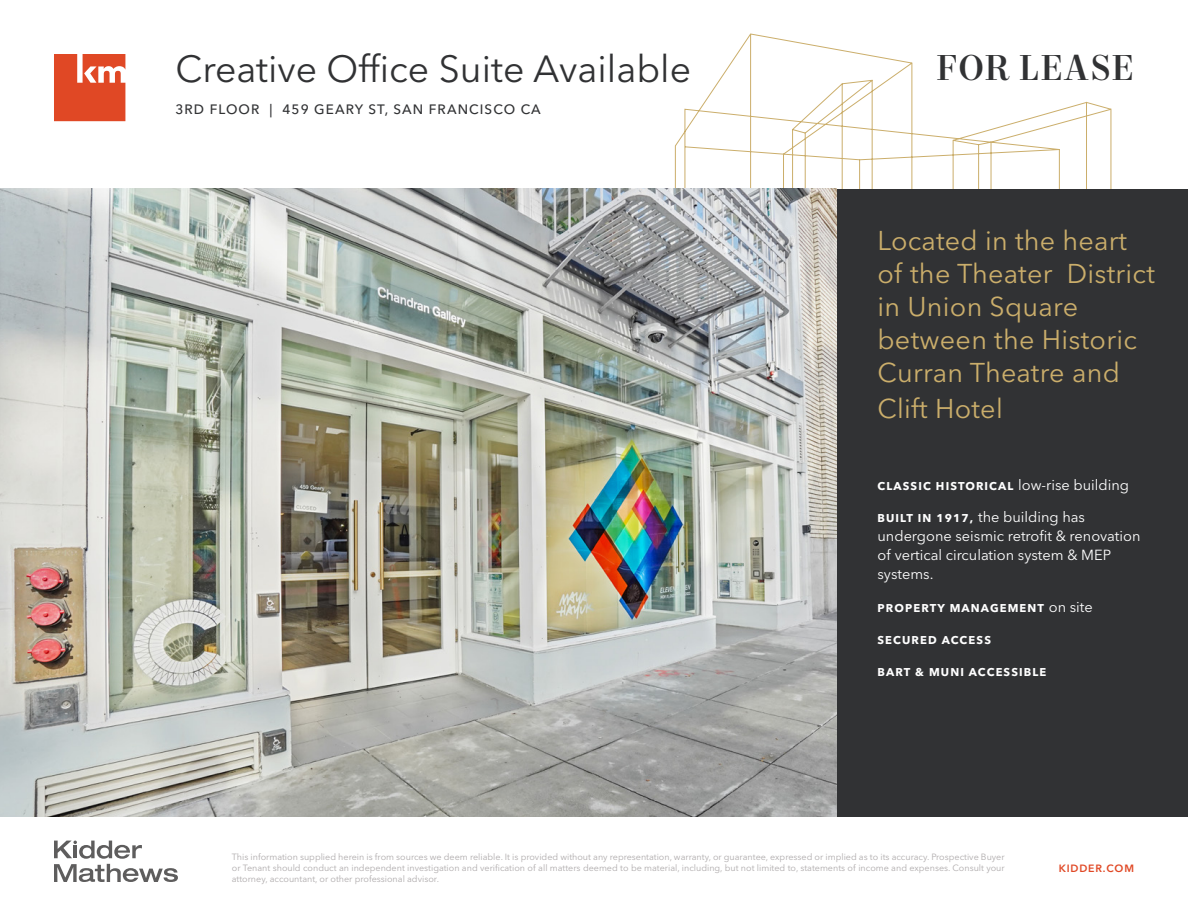
<style>
.page{position:relative;width:1188px;height:918px;background:#fff}
.page>*{position:absolute;margin:0;border:0;box-sizing:border-box;transform-origin:0 0}
.Property_Name_-_Charcoal{font:37.5px "Avenir Next LT Pro";color:#313234}
.For_Lease___Sale__Front_Page__-_Charcoal{font:500 36px "Mort Modern 09";letter-spacing:.025em;color:#313234}
.Callout_Text_-_Gold{font:27px/33px "Avenir Next LT Pro";letter-spacing:.01em;color:#cbae6b}
.Bullets_-_White{font:14.55px/19px "Avenir Next LT Pro";color:#fff}
.Property_Address_-_Charcoal{font:500 13.5px "Avenir Next LT Pro";letter-spacing:.08em;color:#313234}
.Bullets_-_White-2{font:700 11.25px "Avenir Next LT Pro";letter-spacing:.1em;color:#fff}
.t1{font:600 10.5px "Avenir Next LT Pro";letter-spacing:.08em;color:#e04825}
.t2{font:9px/10.8px "Avenir Next LT Pro";color:#afabac;text-align:justify}
.s1{font-weight:400;font-size:14.55px}
.s2{font-weight:700;font-size:11.25px}
</style>
<div class="page">
<svg style="left:54px;top:841px;width:124px;height:41px"></svg>
<svg style="left:54px;top:54px;width:71px;height:67px;background:#e35c3d"></svg>
<svg style="left:675px;top:33px;width:437px;height:156px"></svg>
<div style="left:837px;top:189px;width:351px;height:628px;background:#313234"></div>
<img style="left:0;top:189px;width:837px;height:628px">
<p class="Property_Name_-_Charcoal" style="left:176px;top:47px;width:517px">Creative Office Suite Available</p>
<p class="For_Lease___Sale__Front_Page__-_Charcoal" style="left:936px;top:45px;width:200px">FOR LEASE</p>
<p class="Property_Address_-_Charcoal" style="left:176px;top:101px;width:367px">3RD FLOOR | 459 GEARY ST, SAN FRANCISCO CA</p>
<p class="Callout_Text_-_Gold" style="left:878px;top:224px;width:279px">Located in the heart of the Theater District in Union Square between the Historic<br>Curran Theatre and</p>
<p class="Callout_Text_-_Gold" style="left:878px;top:392px;width:127px">Clift Hotel</p>
<p class="Bullets_-_White-2" style="left:878px;top:479px;width:253px">CLASSIC HISTORICAL <span class="s1">low-rise building</span></p>
<p class="Bullets_-_White" style="left:878px;top:507px;width:265px"><span class="s2">BUILT IN 1917,</span> the building has undergone seismic retrofit &amp; renovation of vertical circulation system &amp; MEP systems.</p>
<p class="Bullets_-_White-2" style="left:878px;top:601px;width:217px">PROPERTY MANAGEMENT <span class="s1">on site</span></p>
<p class="Bullets_-_White-2" style="left:878px;top:634px;width:115px">SECURED ACCESS</p>
<p class="Bullets_-_White-2" style="left:878px;top:665px;width:170px">BART &amp; MUNI ACCESSIBLE</p>
<p class="t2" style="left:232px;top:852px;width:774px">This information supplied herein is from sources we deem reliable. It is provided without any representation, warranty, or guarantee, expressed or implied as to its accuracy. Prospective Buyer or Tenant should conduct an independent investigation and verification of all matters deemed to be material, including, but not limited to, statements of income and expenses. Consult your attorney, accountant, or other professional advisor.</p>
<p class="t1" style="left:1059px;top:862px;width:77px">KIDDER.COM</p>
</div>
